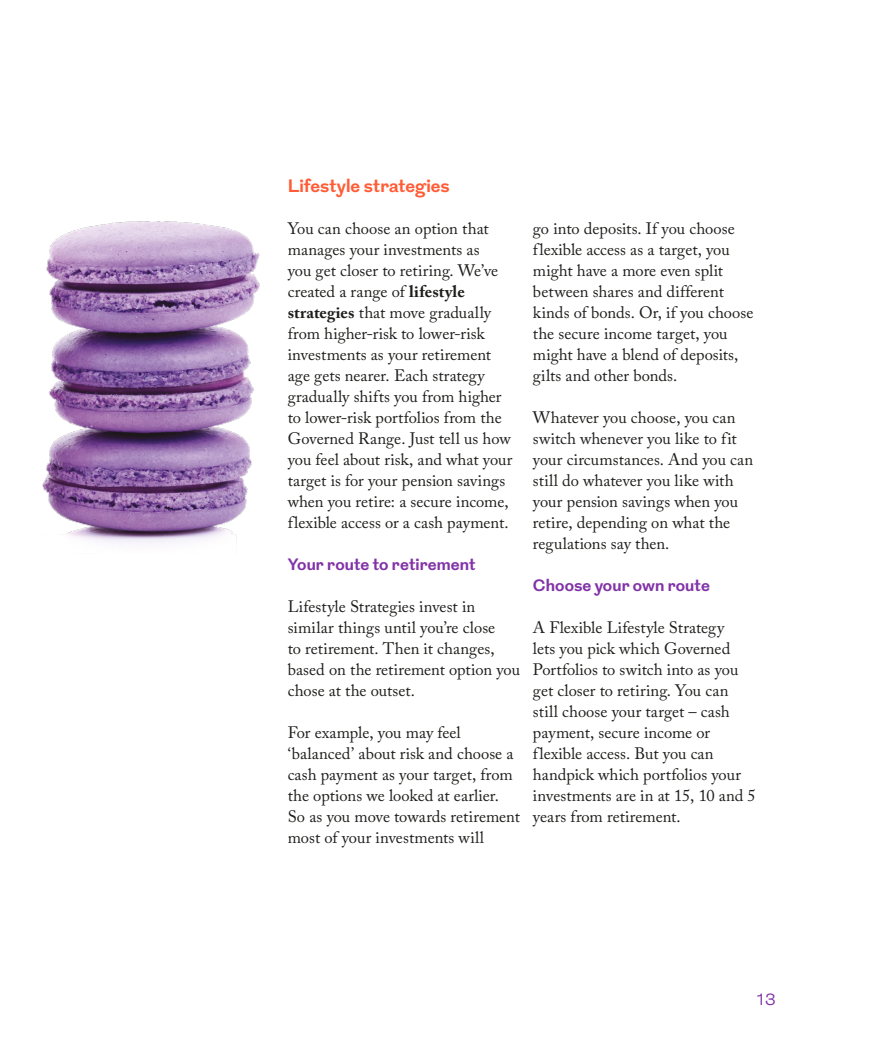
<style>
.page{position:relative;width:893px;height:1063px;background:#fff}
.page>*{position:absolute;margin:0;border:0;box-sizing:border-box;transform-origin:0 0}
.t1{font:700 18px "Grot";color:#ff5c36}
.t2{font:16.5px/21px "Adobe Caslon Pro";color:#1d1d1b}
.t3{font:700 16.5px "Grot";letter-spacing:.005em;color:#8132a7}
.t4{font:300 16.5px "Grot";color:#8132a7}
.s1{font-weight:700}
</style>
<div class="page">
<img style="left:43px;top:222px;width:216px;height:321px">
<p class="t1" style="left:288px;top:173px;width:164px">Lifestyle strategies</p>
<p class="t2" style="left:288px;top:218px;width:226px">You can choose an option that manages your investments as<br>you get closer to retiring. We’ve created a range of <span class="s1">lifestyle strategies</span> that move gradually from higher-risk to lower-risk investments as your retirement age gets nearer. Each strategy gradually shifts you from higher to lower-risk portfolios from the<br>Governed Range. Just tell us how you feel about risk, and what your target is for your pension savings when you retire: a secure income, flexible access or a cash payment.</p>
<p class="t3" style="left:288px;top:553px;width:190px">Your route to retirement</p>
<p class="t2" style="left:288px;top:596px;width:234px">Lifestyle Strategies invest in similar things until you’re close<br>to retirement. Then it changes, based on the retirement option you chose at the outset.</p>
<p class="t2" style="left:288px;top:722px;width:234px">For example, you may feel ‘balanced’ about risk and choose a cash payment as your target, from the options we looked at earlier.<br>So as you move towards retirement most of your investments will</p>
<p class="t2" style="left:533px;top:218px;width:222px">go into deposits. If you choose flexible access as a target, you might have a more even split between shares and different kinds of bonds. Or, if you choose the secure income target, you might have a blend of deposits, gilts and other bonds.</p>
<p class="t2" style="left:533px;top:407px;width:222px">Whatever you choose, you can switch whenever you like to fit your circumstances. And you can still do whatever you like with your pension savings when you retire, depending on what the regulations say then.</p>
<p class="t3" style="left:533px;top:574px;width:179px">Choose your own route</p>
<p class="t2" style="left:533px;top:617px;width:224px">A Flexible Lifestyle Strategy<br>lets you pick which Governed<br>Portfolios to switch into as you get closer to retiring. You can still choose your target – cash payment, secure income or flexible access. But you can handpick which portfolios your investments are in at 15, 10 and 5 years from retirement.</p>
<p class="t4" style="left:755px;top:989px;width:23px">13</p>
</div>
